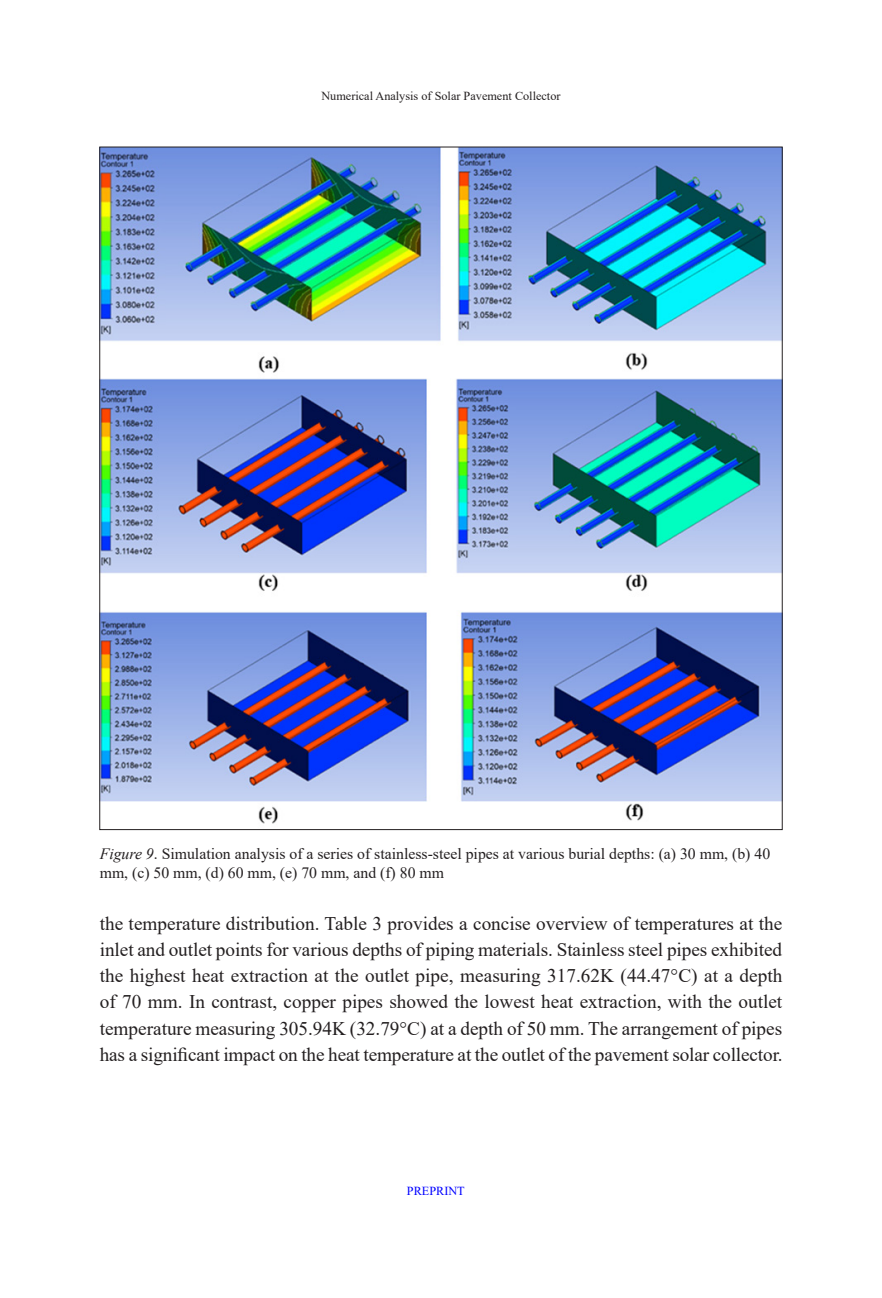
<style>
.page{position:relative;width:882px;height:1298px;background:#fff}
.page>*{position:absolute;margin:0;border:0;box-sizing:border-box;transform-origin:0 0}
.First_para_body_text{font:19.25px/26.2px "Times New Roman";letter-spacing:-.005em;color:#231f20;text-align:justify}
.Caption_Figure{font:15.75px/19.2px "Times New Roman";color:#231f20}
.t1{font:12.25px "Times New Roman";color:#231f20}
.t2{font:12.25px "Times New Roman";color:#00f}
.s1{font-style:italic}
</style>
<div class="page">
<img style="left:101px;top:149px;width:680px;height:675px">
<p class="t1" style="left:321px;top:87px;width:241px">Numerical Analysis of Solar Pavement Collector</p>
<p class="Caption_Figure" style="left:100px;top:844px;width:672px"><span class="s1">Figure 9</span>. Simulation analysis of a series of stainless-steel pipes at various burial depths: (a) 30 mm, (b) 40 mm, (c) 50 mm, (d) 60 mm, (e) 70 mm, and (f) 80 mm</p>
<p class="First_para_body_text" style="left:100px;top:909px;width:684px">the temperature distribution. Table 3 provides a concise overview of temperatures at the inlet and outlet points for various depths of piping materials. Stainless steel pipes exhibited the highest heat extraction at the outlet pipe, measuring 317.62K (44.47°C) at a depth of 70 mm. In contrast, copper pipes showed the lowest heat extraction, with the outlet temperature measuring 305.94K (32.79°C) at a depth of 50 mm. The arrangement of pipes has a significant impact on the heat temperature at the outlet of the pavement solar collector.</p>
<p class="t2" style="left:407px;top:1182px;width:59px">PREPRINT</p>
</div>
